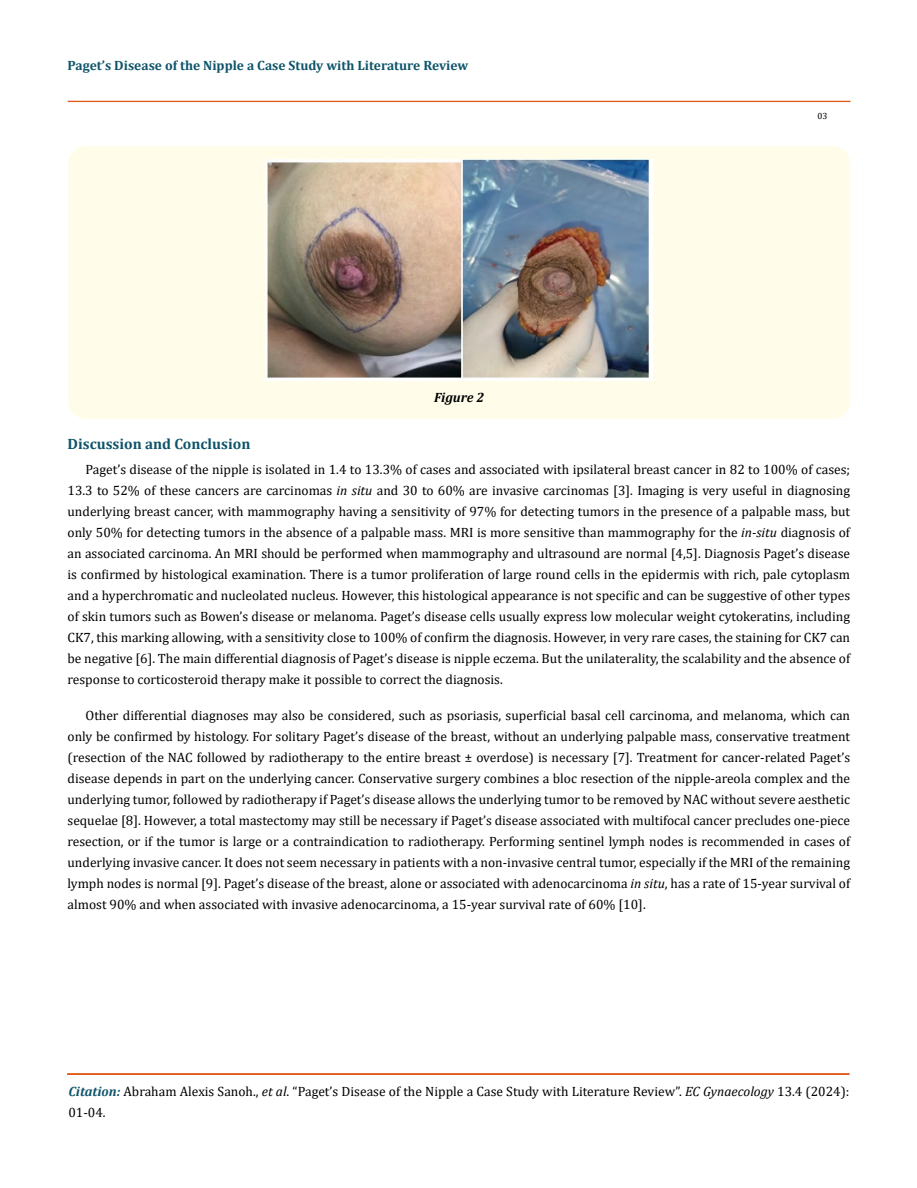
<style>
.page{position:relative;width:917px;height:1188px;background:#fff}
.page>*{position:absolute;margin:0;border:0;box-sizing:border-box;transform-origin:0 0}
.t1{font:700 15px "Cambria";color:#0e546a}
.t2{font:13.5px/21px "Cambria";color:#000;text-align:justify}
.t3{font:700 13.5px "Cambria";color:#0e546a}
.t4{font:italic 700 13.5px "Cambria";color:#000}
.t5{font:9px "Cambria";color:#000}
.s1{font-style:italic}
.s2{font-weight:700;font-style:italic;color:#0e546a}
</style>
<div class="page">
<div style="left:68px;top:101px;width:782px;height:1px;border:1px solid #e05d1a"></div>
<div style="left:67px;top:1074px;width:782px;height:1px;border:1px solid #e05d1a"></div>
<div style="left:68px;top:146px;width:782px;height:273px;background:#fffde9;border-radius:18px"></div>
<img style="left:265px;top:159px;width:387px;height:222px">
<p class="t3" style="left:68px;top:56px;width:402px">Paget’s Disease of the Nipple a Case Study with Literature Review</p>
<p class="t4" style="left:434px;top:388px;width:52px">Figure 2</p>
<p class="t5" style="left:817px;top:110px;width:11px">03</p>
<p class="t1" style="left:68px;top:433px;width:184px">Discussion and Conclusion</p>
<p class="t2" style="left:68px;top:459px;width:784px;text-indent:18px">Paget’s disease of the nipple is isolated in 1.4 to 13.3% of cases and associated with ipsilateral breast cancer in 82 to 100% of cases; 13.3 to 52% of these cancers are carcinomas <span class="s1">in situ</span> and 30 to 60% are invasive carcinomas [3]. Imaging is very useful in diagnosing underlying breast cancer, with mammography having a sensitivity of 97% for detecting tumors in the presence of a palpable mass, but only 50% for detecting tumors in the absence of a palpable mass. MRI is more sensitive than mammography for the <span class="s1">in-situ</span> diagnosis of an associated carcinoma. An MRI should be performed when mammography and ultrasound are normal [4,5]. Diagnosis Paget’s disease is confirmed by histological examination. There is a tumor proliferation of large round cells in the epidermis with rich, pale cytoplasm and a hyperchromatic and nucleolated nucleus. However, this histological appearance is not specific and can be suggestive of other types of skin tumors such as Bowen’s disease or melanoma. Paget’s disease cells usually express low molecular weight cytokeratins, including CK7, this marking allowing, with a sensitivity close to 100% of confirm the diagnosis. However, in very rare cases, the staining for CK7 can be negative [6]. The main differential diagnosis of Paget’s disease is nipple eczema. But the unilaterality, the scalability and the absence of response to corticosteroid therapy make it possible to correct the diagnosis.</p>
<p class="t2" style="left:68px;top:705px;width:784px;text-indent:18px">Other differential diagnoses may also be considered, such as psoriasis, superficial basal cell carcinoma, and melanoma, which can only be confirmed by histology. For solitary Paget’s disease of the breast, without an underlying palpable mass, conservative treatment (resection of the NAC followed by radiotherapy to the entire breast ± overdose) is necessary [7]. Treatment for cancer-related Paget’s disease depends in part on the underlying cancer. Conservative surgery combines a bloc resection of the nipple-areola complex and the underlying tumor, followed by radiotherapy if Paget’s disease allows the underlying tumor to be removed by NAC without severe aesthetic sequelae [8]. However, a total mastectomy may still be necessary if Paget’s disease associated with multifocal cancer precludes one-piece resection, or if the tumor is large or a contraindication to radiotherapy. Performing sentinel lymph nodes is recommended in cases of underlying invasive cancer. It does not seem necessary in patients with a non-invasive central tumor, especially if the MRI of the remaining lymph nodes is normal [9]. Paget’s disease of the breast, alone or associated with adenocarcinoma <span class="s1">in situ</span>, has a rate of 15-year survival of almost 90% and when associated with invasive adenocarcinoma, a 15-year survival rate of 60% [10].</p>
<p class="t2" style="left:68px;top:1081px;width:782px"><span class="s2">Citation:</span> Abraham Alexis Sanoh., <span class="s1">et al</span>. “Paget’s Disease of the Nipple a Case Study with Literature Review”. <span class="s1">EC Gynaecology</span> 13.4 (2024):<br>01-04.</p>
</div>
